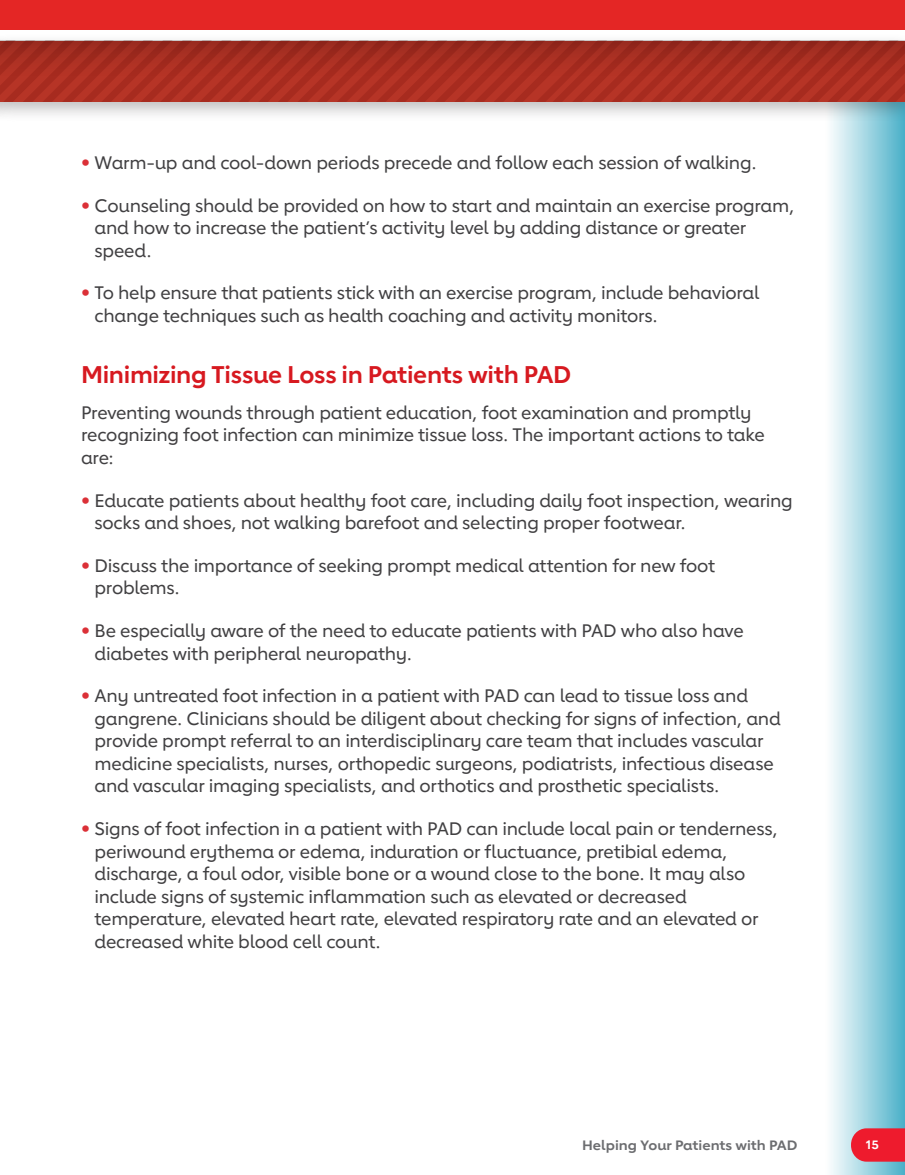
<style>
.page{position:relative;width:905px;height:1175px;background:#fff}
.page>*{position:absolute;margin:0;border:0;box-sizing:border-box;transform-origin:0 0}
.Level_2_Head{font:700 24px "Lub Dub";letter-spacing:-.015em;color:#d71920}
.Body_Text{font:500 18px/22.5px "Lub Dub";letter-spacing:-.015em;color:#414042}
.t1{font:700 13.5px "Lub Dub";color:#6c6d70;scale:1.05 1}
.t2{font:700 12px "Lub Dub";color:#fff;scale:1.05 1}
.s1{font-family:"Helvetica Neue LT Std";font-weight:700;color:#db3037}
</style>
<div class="page">
<div style="left:825px;top:71px;width:79px;height:1103px;background:linear-gradient(to right,#fff,#4db1c9)"></div>
<svg style="left:851px;top:1128px;width:53px;height:33px;background:#ea2839"></svg>
<div style="left:0;top:32px;width:904px;height:91px;background:#231f20;opacity:.3"></div>
<svg style="left:0;top:41px;width:904px;height:60px;background:#a72d20"></svg>
<div style="left:0;top:0;width:904px;height:30px;background:#e42625"></div>
<p class="Body_Text" style="left:81px;top:151px;width:677px"><span class="s1">•</span> Warm-up and cool-down periods precede and follow each session of walking.</p>
<p class="Body_Text" style="left:94px;top:194px;width:701px;text-indent:-14px"><span class="s1">•</span> Counseling should be provided on how to start and maintain an exercise program, and how to increase the patient’s activity level by adding distance or greater speed.</p>
<p class="Body_Text" style="left:94px;top:282px;width:666px;text-indent:-14px"><span class="s1">•</span> To help ensure that patients stick with an exercise program, include behavioral change techniques such as health coaching and activity monitors.</p>
<h3 class="Level_2_Head" style="left:81px;top:360px;width:492px">Minimizing Tissue Loss in Patients with PAD</h3>
<p class="Body_Text" style="left:81px;top:401px;width:685px">Preventing wounds through patient education, foot examination and promptly recognizing foot infection can minimize tissue loss. The important actions to take are:</p>
<p class="Body_Text" style="left:94px;top:489px;width:699px;text-indent:-14px"><span class="s1">•</span> Educate patients about healthy foot care, including daily foot inspection, wearing socks and shoes, not walking barefoot and selecting proper footwear.</p>
<p class="Body_Text" style="left:94px;top:554px;width:622px;text-indent:-14px"><span class="s1">•</span> Discuss the importance of seeking prompt medical attention for new foot problems.</p>
<p class="Body_Text" style="left:94px;top:619px;width:650px;text-indent:-14px"><span class="s1">•</span> Be especially aware of the need to educate patients with PAD who also have diabetes with peripheral neuropathy.</p>
<p class="Body_Text" style="left:94px;top:684px;width:687px;text-indent:-14px"><span class="s1">•</span> Any untreated foot infection in a patient with PAD can lead to tissue loss and gangrene. Clinicians should be diligent about checking for signs of infection, and provide prompt referral to an interdisciplinary care team that includes vascular medicine specialists, nurses, orthopedic surgeons, podiatrists, infectious disease and vascular imaging specialists, and orthotics and prosthetic specialists.</p>
<p class="Body_Text" style="left:94px;top:817px;width:684px;text-indent:-14px"><span class="s1">•</span> Signs of foot infection in a patient with PAD can include local pain or tenderness, periwound erythema or edema, induration or fluctuance, pretibial edema, discharge, a foul odor, visible bone or a wound close to the bone. It may also include signs of systemic inflammation such as elevated or decreased temperature, elevated heart rate, elevated respiratory rate and an elevated or decreased white blood cell count.</p>
<p class="t1" style="left:582px;top:1136px;width:206px">Helping Your Patients with PAD</p>
<p class="t2" style="left:865px;top:1137px;width:14px">15</p>
</div>
